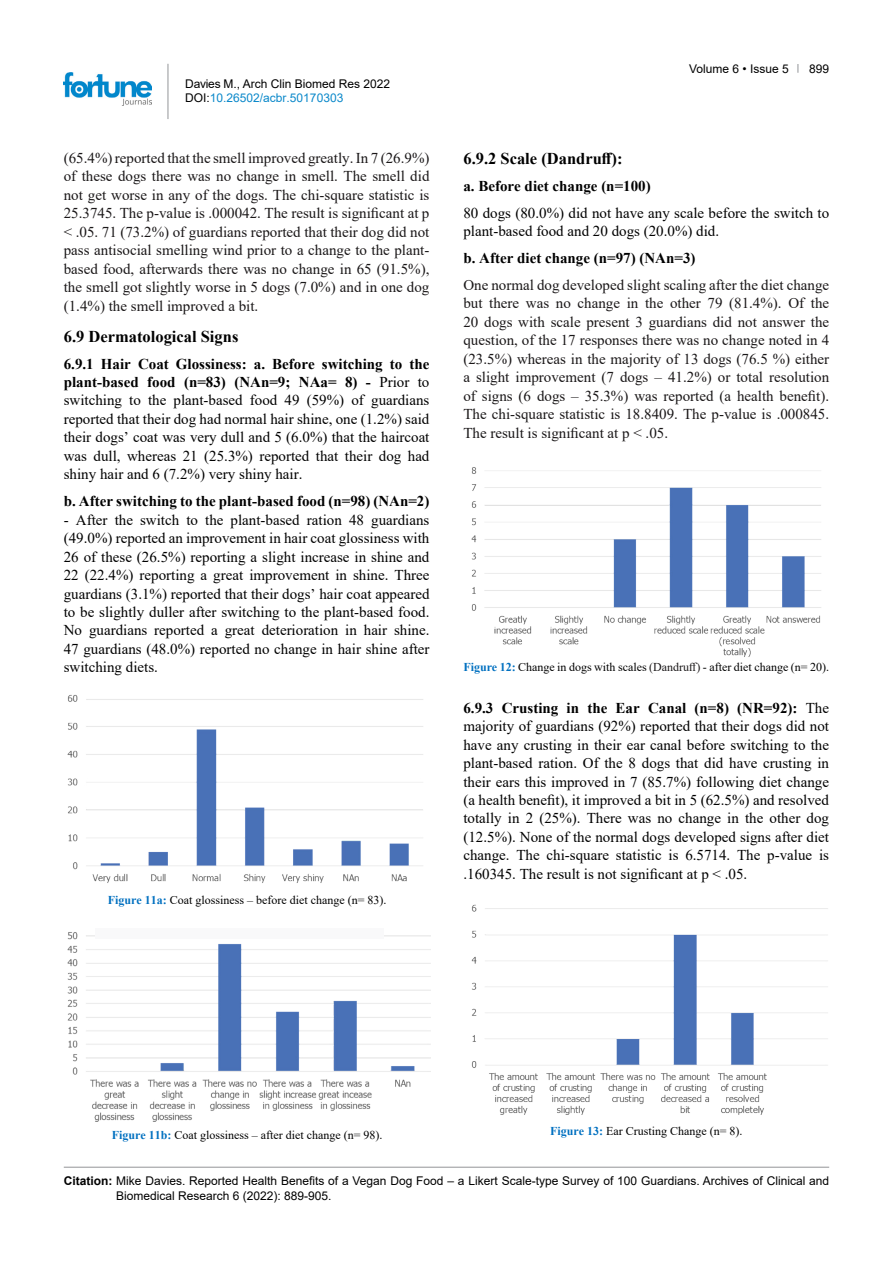
<style>
.page{position:relative;width:893px;height:1263px;background:#fff}
.page>*{position:absolute;margin:0;border:0;box-sizing:border-box;transform-origin:0 0}
.t1{font:700 16.5px "Times New Roman";color:#000}
.t2{font:15px/18.5px "Times New Roman";color:#000;text-align:justify}
.t3{font:15px/18.5px "Times New Roman";color:#1a1718;text-align:justify}
.t4{font:700 15px "Times New Roman";color:#000}
.t5{font:12px/14.4px "Arial";color:#000}
.t6{font:12px "Times New Roman";color:#000}
.s1{color:#0a88ca}
.s2{font-weight:700}
.s3{font-weight:700;color:#0070c0}
.s4{color:#1a1718}
</style>
<div class="page">
<hr style="left:168px;top:64px;width:1px;height:55px;background:#939598">
<img style="left:64px;top:72px;width:88px;height:33px">
<hr style="left:64px;top:1167px;width:765px;height:1px;background:#939598">
<img style="left:67px;top:694px;width:356px;height:189px">
<div style="left:83px;top:687px;width:343px;height:22px;background:#fff"></div>
<img style="left:67px;top:932px;width:364px;height:190px">
<div style="left:95px;top:928px;width:288px;height:7px;background:#f9f9fa"></div>
<hr style="left:95px;top:936px;width:288px;height:3px;background:#f9f9fa">
<img style="left:471px;top:467px;width:350px;height:190px">
<img style="left:471px;top:904px;width:357px;height:211px">
<p class="t5" style="left:185px;top:76px;width:206px">Davies M., Arch Clin Biomed Res 2022<br>DOI:<span class="s1">10.26502/acbr.50170303</span></p>
<p class="t3" style="left:64px;top:148px;width:367px">(65.4%) reported that the smell improved greatly. In 7 (26.9%) of these dogs there was no change in smell. The smell did not get worse in any of the dogs. The chi-square statistic is 25.3745. The p-value is .000042. The result is significant at p &lt; .05. 71 (73.2%) of guardians reported that their dog did not pass antisocial smelling wind prior to a change to the plant&shy;based food, afterwards there was no change in 65 (91.5%), the smell got slightly worse in 5 dogs (7.0%) and in one dog (1.4%) the smell improved a bit.</p>
<p class="t1" style="left:64px;top:324px;width:176px">6.9 Dermatological Signs</p>
<p class="t2" style="left:64px;top:354px;width:367px"><span class="s2">6.9.1 Hair Coat Glossiness: a. Before switching to the plant-based food (n=83) (NAn=9; NAa= 8) -</span> Prior to switching to the plant-based food 49 (59%) of guardians reported that their dog had normal hair shine, one (1.2%) said their dogs’ coat was very dull and 5 (6.0%) that the haircoat was dull, whereas 21 (25.3%) reported that their dog had shiny hair and 6 (7.2%) very shiny hair.</p>
<p class="t4" style="left:64px;top:490px;width:367px">b. After switching to the plant-based food (n=98) (NAn=2)</p>
<p class="t2" style="left:64px;top:510px;width:367px">- After the switch to the plant-based ration 48 guardians (49.0%) reported an improvement in hair coat glossiness with 26 of these (26.5%) reporting a slight increase in shine and 22 (22.4%) reporting a great improvement in shine. Three guardians (3.1%) reported that their dogs’ hair coat appeared to be slightly duller after switching to the plant-based food.<br>No guardians reported a great deterioration in hair shine.<br>47 guardians (48.0%) reported no change in hair shine after switching diets.</p>
<p class="t6" style="left:108px;top:892px;width:280px"><span class="s3">Figure 11a:</span> Coat glossiness – before diet change (n= 83).</p>
<p class="t5" style="left:689px;top:61px;width:101px">Volume 6 • Issue 5</p>
<p class="t5" style="left:809px;top:61px;width:22px">899</p>
<p class="t1" style="left:463px;top:146px;width:161px">6.9.2 Scale (Dandruff):</p>
<p class="t4" style="left:463px;top:175px;width:189px">a. Before diet change (n=100)</p>
<p class="t2" style="left:463px;top:203px;width:367px">80 dogs (80.0%) did not have any scale before the switch to plant-based food and 20 dogs (20.0%) did.</p>
<p class="t4" style="left:463px;top:247px;width:234px">b. After diet change (n=97) (NAn=3)</p>
<p class="t3" style="left:463px;top:275px;width:367px">One normal dog developed slight scaling after the diet change but there was no change in the other 79 (81.4%). Of the 20 dogs with scale present 3 guardians did not answer the question, of the 17 responses there was no change noted in 4 (23.5%) whereas in the majority of 13 dogs (76.5 %) either a slight improvement (7 dogs – 41.2%) or total resolution of signs (6 dogs – 35.3%) was reported (a health benefit).<br>The chi-square statistic is 18.8409. The p-value is .000845.<br>The result is significant at p &lt; .05.</p>
<p class="t6" style="left:463px;top:659px;width:367px"><span class="s3">Figure 12:</span> Change in dogs with scales <span class="s4">(Dandruff)</span> - after diet change (n= 20).</p>
<p class="t2" style="left:463px;top:698px;width:367px"><span class="s2">6.9.3 Crusting in the Ear Canal (n=8) (NR=92):</span> The majority of guardians (92%) reported that their dogs did not have any crusting in their ear canal before switching to the plant-based ration. Of the 8 dogs that did have crusting in their ears this improved in 7 (85.7%) following diet change (a health benefit), it improved a bit in 5 (62.5%) and resolved totally in 2 (25%). There was no change in the other dog (12.5%). None of the normal dogs developed signs after diet change. The chi-square statistic is 6.5714. The p-value is .160345. The result is not significant at p &lt; .05.</p>
<p class="t6" style="left:112px;top:1126px;width:272px"><span class="s3">Figure 11b:</span> Coat glossiness – after diet change (n= 98).</p>
<p class="t6" style="left:550px;top:1123px;width:194px"><span class="s3">Figure 13:</span> Ear Crusting Change (n= 8).</p>
<p class="t5" style="left:116px;top:1173px;width:715px;line-height:15px;text-indent:-52px"><span class="s2">Citation:</span> Mike Davies. Reported Health Benefits of a Vegan Dog Food – a Likert Scale-type Survey of 100 Guardians. Archives of Clinical and<br>Biomedical Research 6 (2022): 889-905.</p>
</div>
